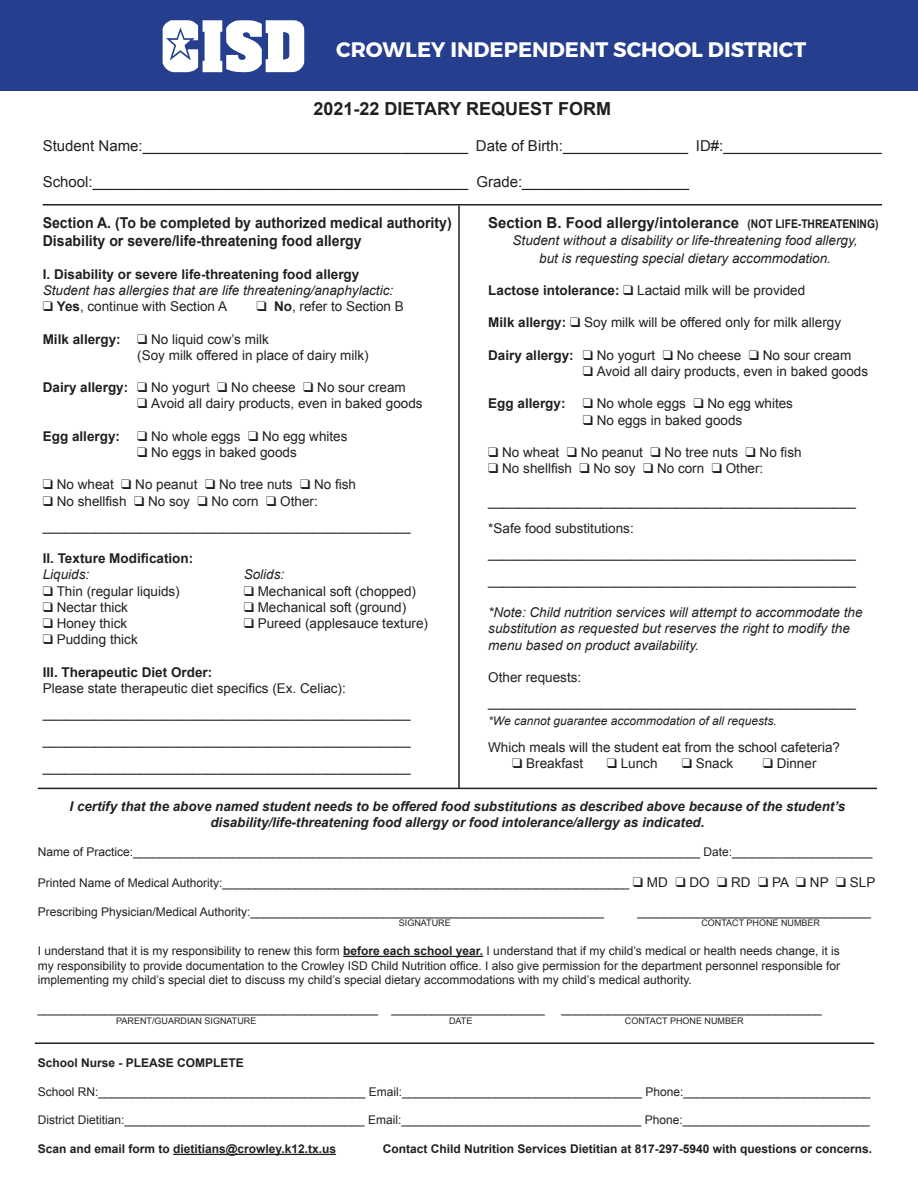
<style>
.page{position:relative;width:918px;height:1188px;background:#fff}
.page>*{position:absolute;margin:0;border:0;box-sizing:border-box;transform-origin:0 0}
.t1{font:700 21px "Montserrat";color:#fff}
.t2{font:700 18px "Arial";color:#231f20}
.t3{font:15px "Arial";color:#231f20}
.t4{font:700 15px "Arial";color:#231f20;scale:.94 1}
.t5{font:700 15px "Arial";color:#231f20}
.t6{font:13.5px "Arial";color:#231f20}
.t7{font:italic 13.5px/16.2px "Arial";color:#231f20}
.t8{font:italic 700 13.5px "Arial";color:#231f20}
.t9{font:700 13.5px "Arial";color:#231f20}
.t10{font:12px/14.4px "Arial";color:#231f20;text-align:justify}
.t11{font:700 12px "Arial";color:#231f20}
.t12{font:italic 12px "Arial";color:#231f20}
.t13{font:9px "Arial";color:#231f20}
.s1{font-weight:700}
.s2{font-size:12px}
.s3{font-size:13.5px}
</style>
<div class="page">
<div style="left:0;top:0;width:918px;height:91px;background:#253f8e"></div>
<svg style="left:163px;top:20px;width:141px;height:52px"></svg>
<hr style="left:458px;top:206px;width:2px;height:582px;background:#231f20">
<hr style="left:43px;top:204px;width:839px;height:2px;background:#231f20">
<hr style="left:38px;top:788px;width:839px;height:1px;background:#231f20">
<hr style="left:343px;top:956px;width:140px;height:1px;background:#231f20">
<hr style="left:173px;top:1154px;width:163px;height:1px;background:#231f20">
<hr style="left:35px;top:1042px;width:839px;height:2px;background:#231f20">
<p class="t1" style="left:336px;top:36px;width:472px">CROWLEY INDEPENDENT SCHOOL DISTRICT</p>
<p class="t2" style="left:314px;top:97px;width:299px">2021-22 DIETARY REQUEST FORM</p>
<p class="t3" style="left:43px;top:136px;width:841px">Student Name:_______________________________________ Date of Birth:_______________ ID#:___________________</p>
<p class="t3" style="left:43px;top:172px;width:648px">School:_____________________________________________ Grade:____________________</p>
<p class="t4" style="left:43px;top:213px;width:437px">Section A. (To be completed by authorized medical authority)</p>
<p class="t4" style="left:43px;top:231px;width:341px">Disability or severe/life-threatening food allergy</p>
<p class="t9" style="left:43px;top:265px;width:318px">I. Disability or severe life-threatening food allergy</p>
<p class="t7" style="left:43px;top:282px;width:352px">Student has allergies that are life threatening/anaphylactic:</p>
<p class="t6" style="left:43px;top:298px;width:186px">❑ <span class="s1">Yes</span>, continue with Section A</p>
<p class="t6" style="left:256px;top:298px;width:149px">❑ <span class="s1">No</span>, refer to Section B</p>
<p class="t6" style="left:43px;top:330px;width:228px"><span class="s1">Milk allergy:</span> ❑ No liquid cow’s milk</p>
<p class="t6" style="left:137px;top:346px;width:233px">(Soy milk offered in place of dairy milk)</p>
<p class="t6" style="left:43px;top:379px;width:365px"><span class="s1">Dairy allergy:</span> ❑ No yogurt ❑ No cheese ❑ No sour cream</p>
<p class="t6" style="left:137px;top:395px;width:287px">❑ Avoid all dairy products, even in baked goods</p>
<p class="t9" style="left:43px;top:427px;width:79px">Egg allergy:</p>
<p class="t6" style="left:137px;top:427px;width:212px">❑ No whole eggs ❑ No egg whites</p>
<p class="t6" style="left:137px;top:443px;width:161px">❑ No eggs in baked goods</p>
<p class="t6" style="left:43px;top:476px;width:315px">❑ No wheat ❑ No peanut ❑ No tree nuts ❑ No fish</p>
<p class="t6" style="left:43px;top:492px;width:277px">❑ No shellfish ❑ No soy ❑ No corn ❑ Other:</p>
<p class="t6" style="left:43px;top:517px;width:369px">_________________________________________________</p>
<p class="t9" style="left:43px;top:550px;width:152px">II. Texture Modification:</p>
<p class="t7" style="left:43px;top:567px;width:48px">Liquids:</p>
<p class="t7" style="left:244px;top:567px;width:42px">Solids:</p>
<p class="t6" style="left:43px;top:582px;width:139px">❑ Thin (regular liquids)</p>
<p class="t6" style="left:244px;top:582px;width:174px">❑ Mechanical soft (chopped)</p>
<p class="t6" style="left:43px;top:598px;width:87px">❑ Nectar thick</p>
<p class="t6" style="left:244px;top:598px;width:164px">❑ Mechanical soft (ground)</p>
<p class="t6" style="left:43px;top:614px;width:86px">❑ Honey thick</p>
<p class="t6" style="left:244px;top:614px;width:186px">❑ Pureed (applesauce texture)</p>
<p class="t6" style="left:43px;top:631px;width:97px">❑ Pudding thick</p>
<p class="t9" style="left:43px;top:663px;width:171px">III. Therapeutic Diet Order:</p>
<p class="t6" style="left:43px;top:679px;width:305px">Please state therapeutic diet specifics (Ex. Celiac):</p>
<p class="t6" style="left:43px;top:704px;width:369px">_________________________________________________</p>
<p class="t6" style="left:43px;top:731px;width:369px">_________________________________________________</p>
<p class="t6" style="left:43px;top:758px;width:369px">_________________________________________________</p>
<p class="t5" style="left:488px;top:213px;width:392px">Section B. Food allergy/intolerance <span class="s2">(NOT LIFE-THREATENING)</span></p>
<p class="t7" style="left:513px;top:232px;width:346px">Student without a disability or life-threatening food allergy,</p>
<p class="t7" style="left:539px;top:250px;width:293px">but is requesting special dietary accommodation.</p>
<p class="t6" style="left:488px;top:281px;width:319px"><span class="s1">Lactose intolerance:</span> ❑ Lactaid milk will be provided</p>
<p class="t6" style="left:488px;top:314px;width:354px"><span class="s1">Milk allergy:</span> ❑ Soy milk will be offered only for milk allergy</p>
<p class="t6" style="left:488px;top:346px;width:365px"><span class="s1">Dairy allergy:</span> ❑ No yogurt ❑ No cheese ❑ No sour cream</p>
<p class="t6" style="left:583px;top:362px;width:287px">❑ Avoid all dairy products, even in baked goods</p>
<p class="t9" style="left:488px;top:395px;width:79px">Egg allergy:</p>
<p class="t6" style="left:583px;top:395px;width:212px">❑ No whole eggs ❑ No egg whites</p>
<p class="t6" style="left:583px;top:411px;width:161px">❑ No eggs in baked goods</p>
<p class="t6" style="left:488px;top:443px;width:315px">❑ No wheat ❑ No peanut ❑ No tree nuts ❑ No fish</p>
<p class="t6" style="left:488px;top:460px;width:277px">❑ No shellfish ❑ No soy ❑ No corn ❑ Other:</p>
<p class="t6" style="left:488px;top:492px;width:369px">_________________________________________________</p>
<p class="t6" style="left:488px;top:519px;width:147px">*Safe food substitutions:</p>
<p class="t6" style="left:488px;top:544px;width:369px">_________________________________________________</p>
<p class="t6" style="left:488px;top:571px;width:369px">_________________________________________________</p>
<p class="t7" style="left:488px;top:605px;width:376px">*Note: Child nutrition services will attempt to accommodate the substitution as requested but reserves the right to modify the menu based on product availability.</p>
<p class="t6" style="left:488px;top:668px;width:95px">Other requests:</p>
<p class="t6" style="left:488px;top:694px;width:369px">_________________________________________________</p>
<p class="t12" style="left:488px;top:713px;width:290px">*We cannot guarantee accommodation of all requests.</p>
<p class="t6" style="left:488px;top:739px;width:353px">Which meals will the student eat from the school cafeteria?</p>
<p class="t6" style="left:512px;top:755px;width:73px">❑ Breakfast</p>
<p class="t6" style="left:607px;top:755px;width:52px">❑ Lunch</p>
<p class="t6" style="left:682px;top:755px;width:53px">❑ Snack</p>
<p class="t6" style="left:763px;top:755px;width:55px">❑ Dinner</p>
<p class="t8" style="left:70px;top:798px;width:777px">I certify that the above named student needs to be offered food substitutions as described above because of the student’s</p>
<p class="t8" style="left:210px;top:814px;width:495px">disability/life-threatening food allergy or food intolerance/allergy as indicated.</p>
<p class="t10" style="left:38px;top:845px;width:836px">Name of Practice:_____________________________________________________________________________________ Date:_____________________</p>
<p class="t10" style="left:38px;top:875px;width:839px">Printed Name of Medical Authority:_____________________________________________________________ ❑ <span class="s3">MD</span> ❑ <span class="s3">DO</span> ❑ <span class="s3">RD</span> ❑ <span class="s3">PA</span> ❑ <span class="s3">NP</span> ❑ <span class="s3">SLP</span></p>
<p class="t10" style="left:38px;top:904px;width:568px">Prescribing Physician/Medical Authority:_____________________________________________________</p>
<p class="t10" style="left:638px;top:904px;width:235px">___________________________________</p>
<p class="t13" style="left:399px;top:917px;width:53px">SIGNATURE</p>
<p class="t13" style="left:701px;top:917px;width:120px">CONTACT PHONE NUMBER</p>
<p class="t10" style="left:38px;top:944px;width:804px">I understand that it is my responsibility to renew this form <span class="s1">before each school year.</span> I understand that if my child’s medical or health needs change, it is my responsibility to provide documentation to the Crowley ISD Child Nutrition office. I also give permission for the department personnel responsible for implementing my child’s special diet to discuss my child’s special dietary accommodations with my child’s medical authority.</p>
<p class="t10" style="left:38px;top:1001px;width:509px">___________________________________________________ _______________________</p>
<p class="t10" style="left:562px;top:1001px;width:262px">_______________________________________</p>
<p class="t13" style="left:116px;top:1014px;width:142px">PARENT/GUARDIAN SIGNATURE</p>
<p class="t13" style="left:449px;top:1014px;width:25px">DATE</p>
<p class="t13" style="left:625px;top:1014px;width:120px">CONTACT PHONE NUMBER</p>
<p class="t11" style="left:38px;top:1055px;width:208px">School Nurse - PLEASE COMPLETE</p>
<p class="t10" style="left:38px;top:1084px;width:834px">School RN:________________________________________ Email:____________________________________ Phone:____________________________</p>
<p class="t10" style="left:38px;top:1113px;width:833px">District Dietitian:____________________________________ Email:____________________________________ Phone:____________________________</p>
<p class="t11" style="left:38px;top:1141px;width:300px">Scan and email form to dietitians@crowley.k12.tx.us</p>
<p class="t11" style="left:383px;top:1141px;width:491px">Contact Child Nutrition Services Dietitian at 817-297-5940 with questions or concerns.</p>
</div>
